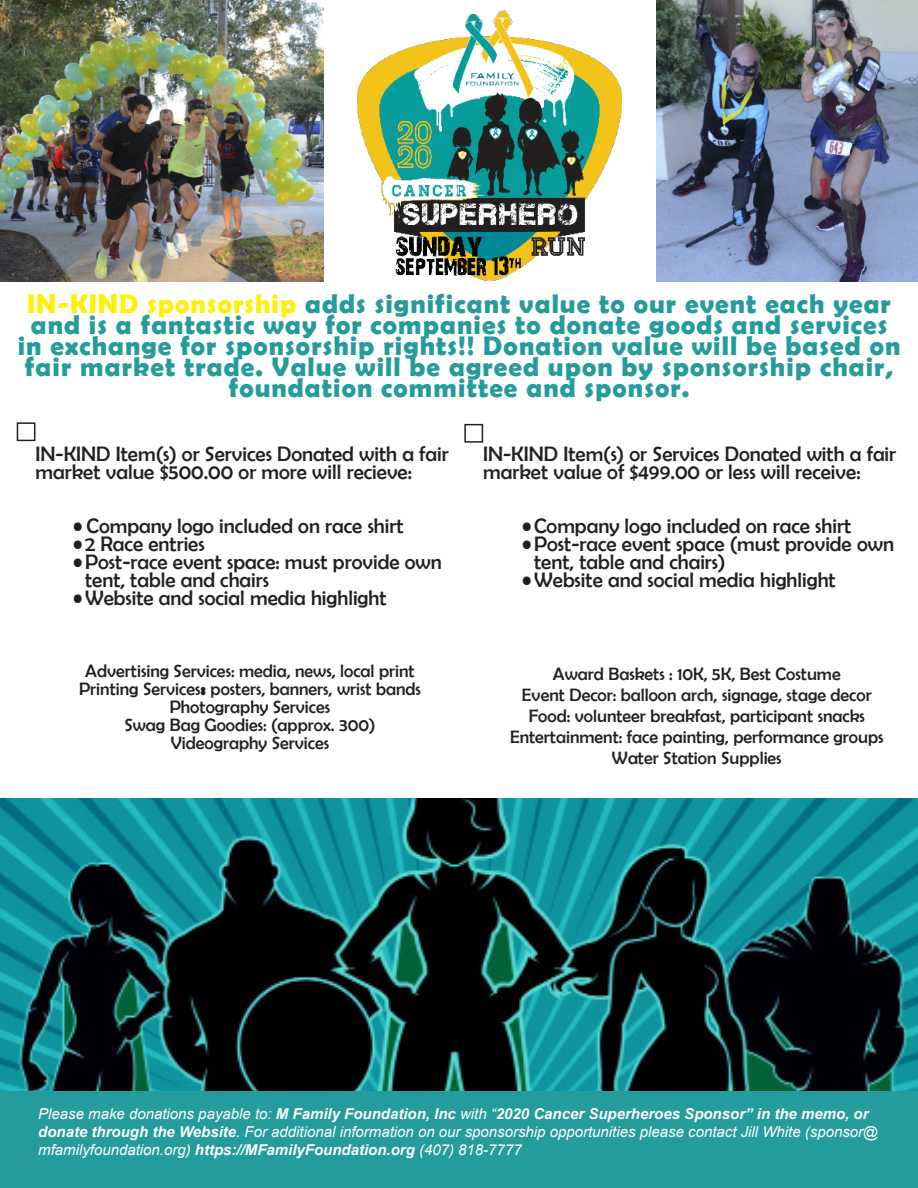
<style>
.page{position:relative;width:918px;height:1188px;background:#fff}
.page>*{position:absolute;margin:0;border:0;box-sizing:border-box;transform-origin:0 0}
.t1{font:700 27px/21px "Berlin Sans FB Demi";letter-spacing:.04em;color:#249c9b;text-align:center}
.Paragraph_Style_1{font:21px/18px "Berlin Sans FB";color:#231f20}
.Paragraph_Style_1-2{font:18px "Berlin Sans FB";color:#231f20}
.t2{font:italic 15px/18px "Arial";color:#fff}
.s1{color:#fff101}
.s2{font-weight:700}
</style>
<div class="page">
<img style="left:0;top:798px;width:918px;height:293px">
<div style="left:0;top:1091px;width:918px;height:97px;background:#249c9b"></div>
<img style="left:0;top:0;width:324px;height:282px">
<img style="left:657px;top:0;width:261px;height:282px">
<div style="left:464px;top:424px;width:19px;height:19px;border:2px solid #231f20"></div>
<img style="left:358px;top:10px;width:263px;height:272px">
<div style="left:17px;top:422px;width:18px;height:19px;border:2px solid #231f20"></div>
<p class="t1" style="left:18px;top:292px;width:884px"><span class="s1">IN-KIND sponsorship</span> adds significant value to our event each year and is a fantastic way for companies to donate goods and services in exchange for sponsorship rights!! Donation value will be based on fair market trade. Value will be agreed upon by sponsorship chair, foundation committee and sponsor.</p>
<p class="Paragraph_Style_1" style="left:36px;top:444px;width:415px">IN-KIND Item(s) or Services Donated with a fair market value $500.00 or more will recieve:</p>
<p class="Paragraph_Style_1" style="left:73px;top:516px;width:332px">• Company logo included on race shirt</p>
<p class="Paragraph_Style_1" style="left:73px;top:534px;width:133px">•2 Race entries</p>
<p class="Paragraph_Style_1" style="left:85px;top:552px;width:358px;text-indent:-12px">•Post-race event space: must provide own tent, table and chairs</p>
<p class="Paragraph_Style_1" style="left:73px;top:588px;width:315px">•Website and social media highlight</p>
<p class="Paragraph_Style_1-2" style="left:85px;top:661px;width:331px">Advertising Services: media, news, local print</p>
<p class="Paragraph_Style_1-2" style="left:79px;top:679px;width:343px">Printing Services<span class="s2">:</span> posters, banners, wrist bands</p>
<p class="Paragraph_Style_1-2" style="left:170px;top:697px;width:162px">Photography Services</p>
<p class="Paragraph_Style_1-2" style="left:124px;top:715px;width:253px">Swag Bag Goodies: (approx. 300)</p>
<p class="Paragraph_Style_1-2" style="left:171px;top:733px;width:160px">Videography Services</p>
<p class="Paragraph_Style_1" style="left:483px;top:444px;width:415px">IN-KIND Item(s) or Services Donated with a fair market value of $499.00 or less will receive:</p>
<p class="Paragraph_Style_1" style="left:522px;top:516px;width:331px">•Company logo included on race shirt</p>
<p class="Paragraph_Style_1" style="left:534px;top:534px;width:361px;text-indent:-12px">•Post-race event space (must provide own tent, table and chairs)</p>
<p class="Paragraph_Style_1" style="left:522px;top:570px;width:315px">•Website and social media highlight</p>
<p class="Paragraph_Style_1-2" style="left:553px;top:664px;width:289px">Award Baskets : 10K, 5K, Best Costume</p>
<p class="Paragraph_Style_1-2" style="left:522px;top:685px;width:351px">Event Decor: balloon arch, signage, stage decor</p>
<p class="Paragraph_Style_1-2" style="left:529px;top:706px;width:338px">Food: volunteer breakfast, participant snacks</p>
<p class="Paragraph_Style_1-2" style="left:510px;top:727px;width:375px">Entertainment: face painting, performance groups</p>
<p class="Paragraph_Style_1-2" style="left:612px;top:748px;width:171px">Water Station Supplies</p>
<p class="t2" style="left:38px;top:1105px;width:842px">Please make donations payable to: <span class="s2">M Family Foundation, Inc</span> with “<span class="s2">2020 Cancer Superheroes Sponsor” in the memo, or donate through the Website</span>. For additional information on our sponsorship opportunities please contact Jill White (sponsor@ mfamilyfoundation.org) <span class="s2">https://MFamilyFoundation.org</span> (407) 818-7777</p>
</div>
